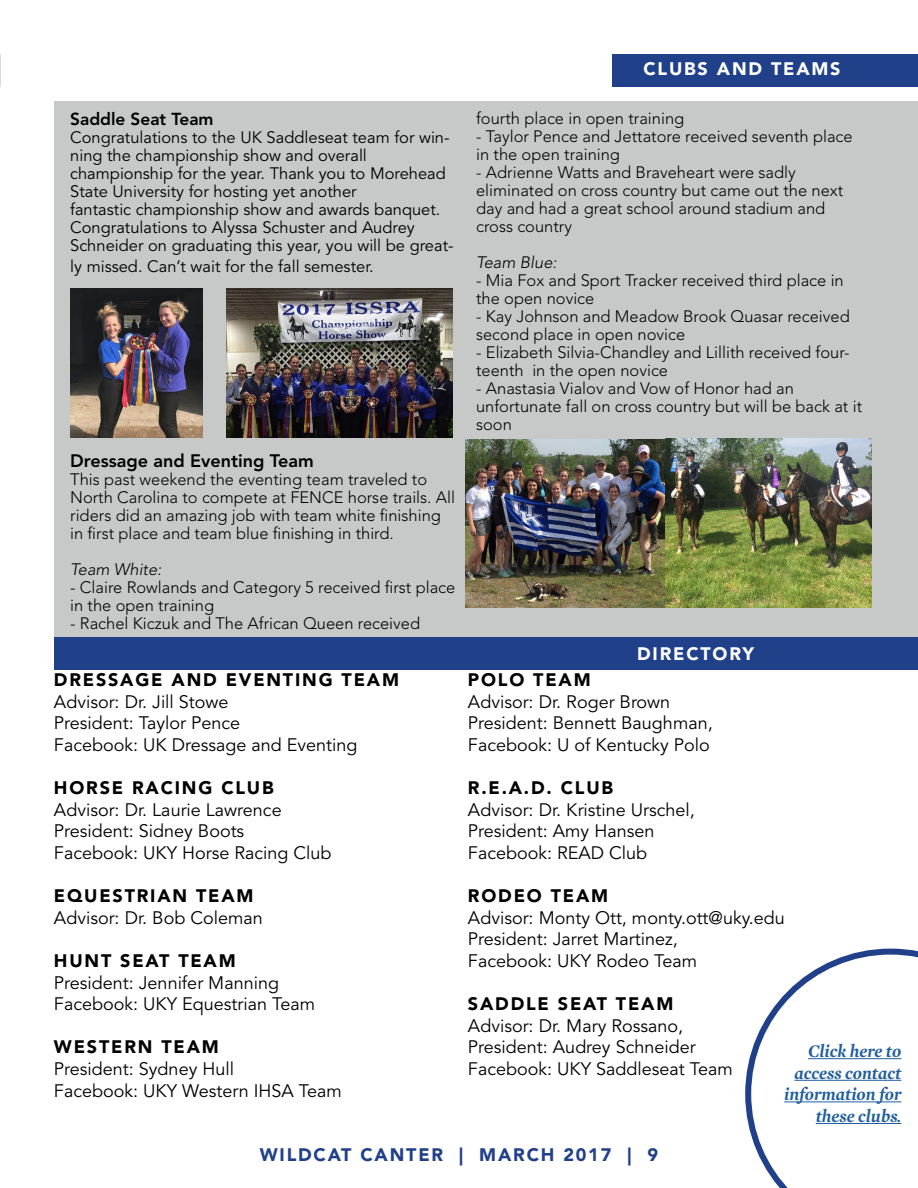
<style>
.page{position:relative;width:918px;height:1188px;background:#fff}
.page>*{position:absolute;margin:0;border:0;box-sizing:border-box;transform-origin:0 0}
.t1{font:18px/21.6px "Avenir LT Std";color:#000}
.t2{font:900 18px "Avenir LT Std";letter-spacing:.1em;color:#000}
.t3{font:italic 700 18px/21.6px "Mercury Display";color:#215e9e;text-align:right}
.t4{font:900 18px "Avenir LT Std";letter-spacing:.1em;color:#21408a}
.t5{font:800 18px "Avenir LT Std";color:#000}
.t6{font:900 18px "Avenir LT Std";letter-spacing:.1em;color:#fff}
.t7{font:800 17.25px "Avenir LT Std";color:#000}
.t8{font:300 16.5px/18px "Avenir LT Std";color:#000}
.t9{font:16.5px/18px "Avenir LT Std";color:#000}
.t10{font:italic 300 16.5px "Avenir LT Std";color:#000}
</style>
<div class="page">
<div style="left:612px;top:54px;width:306px;height:32px;background:#21408a"></div>
<div style="left:54px;top:635px;width:698px;height:35px;background:#21408a"></div>
<div style="left:612px;top:635px;width:306px;height:35px;background:#21408a"></div>
<svg style="left:745px;top:949px;width:173px;height:239px"></svg>
<hr style="left:808px;top:1058px;width:93px;height:1px;background:#215e9e">
<hr style="left:794px;top:1080px;width:107px;height:1px;background:#215e9e">
<hr style="left:784px;top:1101px;width:117px;height:1px;background:#215e9e">
<hr style="left:816px;top:1123px;width:85px;height:1px;background:#215e9e">
<div style="left:54px;top:101px;width:864px;height:535px;background:#c7c9c8"></div>
<img style="left:70px;top:288px;width:133px;height:149px">
<img style="left:227px;top:288px;width:225px;height:149px">
<img style="left:466px;top:439px;width:405px;height:168px">
<p class="t6" style="left:643px;top:58px;width:199px">CLUBS AND TEAMS</p>
<p class="t7" style="left:70px;top:109px;width:145px">Saddle Seat Team</p>
<p class="t9" style="left:70px;top:129px;width:385px">Congratulations to the UK Saddleseat team for win&shy;ning the championship show and overall championship for the year. Thank you to Morehead State University for hosting yet another<br>fantastic championship show and awards banquet.<br>Congratulations to Alyssa Schuster and Audrey Schneider on graduating this year, you will be great-</p>
<p class="t9" style="left:70px;top:258px;width:305px">ly missed. Can’t wait for the fall semester.</p>
<p class="t5" style="left:70px;top:450px;width:245px">Dressage and Eventing Team</p>
<p class="t8" style="left:70px;top:470px;width:386px">This past weekend the eventing team traveled to North Carolina to compete at FENCE horse trails. All riders did an amazing job with team white finishing in first place and team blue finishing in third.</p>
<p class="t10" style="left:70px;top:559px;width:93px">Team White:</p>
<p class="t8" style="left:70px;top:578px;width:387px">- Claire Rowlands and Category 5 received first place in the open training</p>
<p class="t8" style="left:70px;top:614px;width:351px">- Rachel Kiczuk and The African Queen received</p>
<p class="t2" style="left:54px;top:669px;width:347px">DRESSAGE AND EVENTING TEAM</p>
<p class="t1" style="left:54px;top:691px;width:305px">Advisor: Dr. Jill Stowe<br>President: Taylor Pence<br>Facebook: UK Dressage and Eventing</p>
<p class="t2" style="left:54px;top:777px;width:221px">HORSE RACING CLUB</p>
<p class="t1" style="left:54px;top:799px;width:279px">Advisor: Dr. Laurie Lawrence<br>President: Sidney Boots<br>Facebook: UKY Horse Racing Club</p>
<p class="t2" style="left:54px;top:885px;width:201px">EQUESTRIAN TEAM</p>
<p class="t1" style="left:54px;top:907px;width:210px">Advisor: Dr. Bob Coleman</p>
<p class="t2" style="left:54px;top:950px;width:183px">HUNT SEAT TEAM</p>
<p class="t1" style="left:54px;top:972px;width:263px">President: Jennifer Manning<br>Facebook: UKY Equestrian Team</p>
<p class="t2" style="left:54px;top:1036px;width:166px">WESTERN TEAM</p>
<p class="t1" style="left:54px;top:1058px;width:289px">President: Sydney Hull<br>Facebook: UKY Western IHSA Team</p>
<p class="t8" style="left:476px;top:110px;width:210px">fourth place in open training</p>
<p class="t8" style="left:476px;top:128px;width:378px">- Taylor Pence and Jettatore received seventh place in the open training</p>
<p class="t8" style="left:476px;top:164px;width:369px">- Adrienne Watts and Braveheart were sadly eliminated on cross country but came out the next day and had a great school around stadium and cross country</p>
<p class="t10" style="left:476px;top:253px;width:82px">Team Blue:</p>
<p class="t8" style="left:476px;top:272px;width:369px">- Mia Fox and Sport Tracker received third place in the open novice</p>
<p class="t8" style="left:476px;top:308px;width:375px">- Kay Johnson and Meadow Brook Quasar received second place in open novice</p>
<p class="t8" style="left:476px;top:344px;width:375px">- Elizabeth Silvia-Chandley and Lillith received four&shy;teenth in the open novice</p>
<p class="t8" style="left:476px;top:380px;width:388px">- Anastasia Vialov and Vow of Honor had an unfortunate fall on cross country but will be back at it soon</p>
<p class="t6" style="left:637px;top:642px;width:119px">DIRECTORY</p>
<p class="t2" style="left:468px;top:669px;width:124px">POLO TEAM</p>
<p class="t1" style="left:468px;top:691px;width:246px">Advisor: Dr. Roger Brown<br>President: Bennett Baughman,<br>Facebook: U of Kentucky Polo</p>
<p class="t2" style="left:468px;top:777px;width:147px">R.E.A.D. CLUB</p>
<p class="t1" style="left:468px;top:799px;width:228px">Advisor: Dr. Kristine Urschel,<br>President: Amy Hansen<br>Facebook: READ Club</p>
<p class="t2" style="left:468px;top:885px;width:142px">RODEO TEAM</p>
<p class="t1" style="left:468px;top:907px;width:318px">Advisor: Monty Ott, monty.ott@uky.edu<br>President: Jarret Martinez,<br>Facebook: UKY Rodeo Team</p>
<p class="t2" style="left:468px;top:993px;width:207px">SADDLE SEAT TEAM</p>
<p class="t1" style="left:468px;top:1015px;width:266px">Advisor: Dr. Mary Rossano,<br>President: Audrey Schneider<br>Facebook: UKY Saddleseat Team</p>
<p class="t3" style="left:784px;top:1039px;width:119px">Click here to access contact information for these clubs.</p>
<p class="t4" style="left:260px;top:1144px;width:400px">WILDCAT CANTER | MARCH 2017 | 9</p>
</div>
